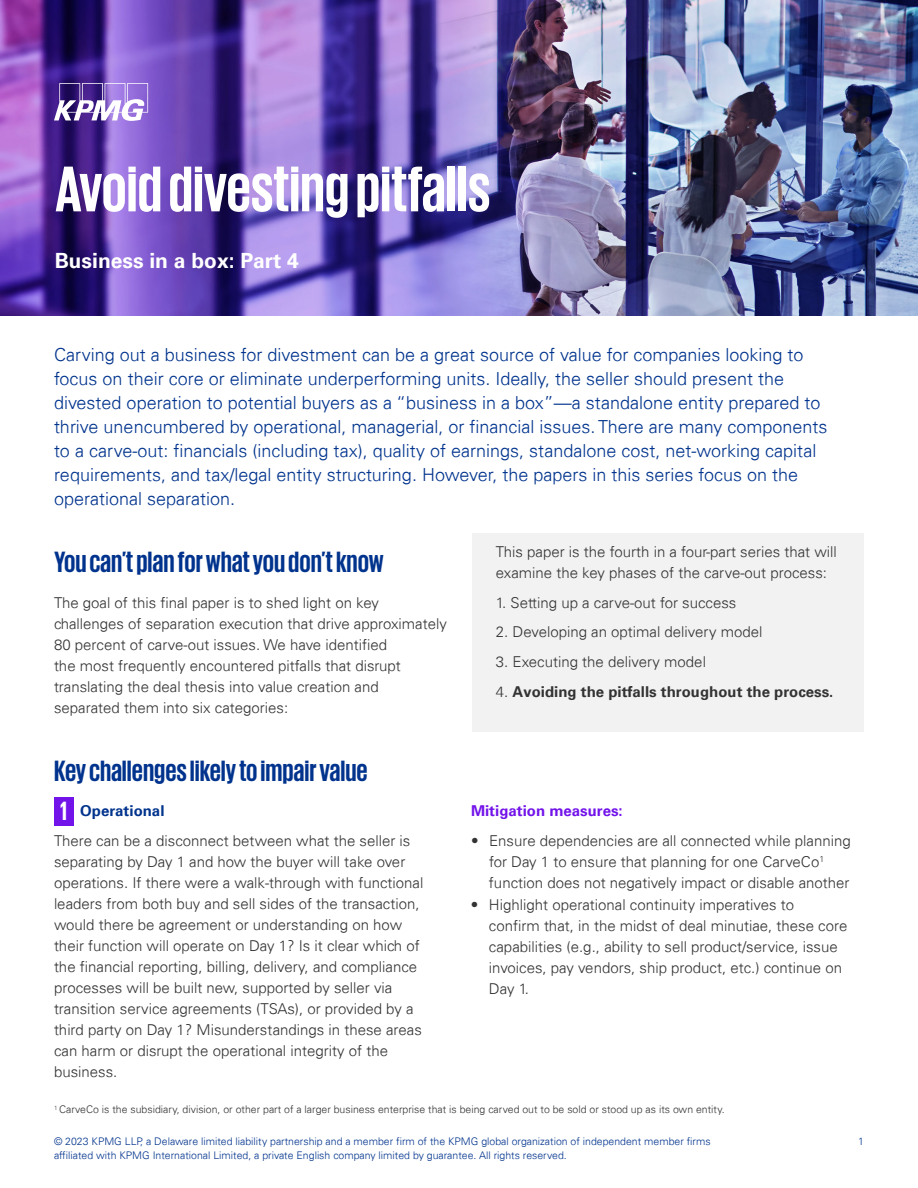
<style>
.page{position:relative;width:918px;height:1188px;background:#fff}
.page>*{position:absolute;margin:0;border:0;box-sizing:border-box;transform-origin:0 0}
.t1{font:700 66px "KPMG";color:#fff}
.t2{font:700 30px "KPMG";color:#00338d}
.t3{font:700 27px "KPMG";color:#fff}
.t4{font:700 21px "Univers";color:#fff}
.t5{font:300 18px/24px "Univers 45";color:#00338d}
.t6{font:300 15px/21px "Univers 45";color:#333}
.t7{font:700 15px "Univers";color:#333}
.t8{font:700 15px "Univers";color:#7213ea}
.t9{font:700 15px "Univers";color:#00338d}
.t10{font:300 10.5px "Univers 45";color:#00338d}
.t11{font:300 10.5px "Univers 45";color:#333}
.s1{font-family:"Univers 45";font-weight:300}
</style>
<div class="page">
<img style="left:0;top:0;width:918px;height:315px">
<svg style="left:54px;top:83px;width:94px;height:38px"></svg>
<div style="left:472px;top:533px;width:392px;height:199px;background:#f2f2f2"></div>
<div style="left:54px;top:797px;width:20px;height:29px;background:#7213ea"></div>
<h1 class="t1" style="left:55px;top:156px;width:437px">Avoid divesting pitfalls</h1>
<h3 class="t4" style="left:55px;top:248px;width:245px">Business in a box: Part 4</h3>
<p class="t5" style="left:54px;top:343px;width:775px">Carving out a business for divestment can be a great source of value for companies looking to focus on their core or eliminate underperforming units. Ideally, the seller should present the divested operation to potential buyers as a “business in a box”—a standalone entity prepared to thrive unencumbered by operational, managerial, or financial issues. There are many components to a carve-out: financials (including tax), quality of earnings, standalone cost, net-working capital requirements, and tax/legal entity structuring. However, the papers in this series focus on the operational separation.</p>
<h2 class="t2" style="left:54px;top:547px;width:331px">You can’t plan for what you don’t know</h2>
<p class="t6" style="left:54px;top:592px;width:394px">The goal of this final paper is to shed light on key challenges of separation execution that drive approximately 80 percent of carve-out issues. We have identified<br>the most frequently encountered pitfalls that disrupt translating the deal thesis into value creation and separated them into six categories:</p>
<h2 class="t2" style="left:54px;top:755px;width:315px">Key challenges likely to impair value</h2>
<p class="t9" style="left:80px;top:802px;width:86px">Operational</p>
<p class="t6" style="left:54px;top:830px;width:371px">There can be a disconnect between what the seller is separating by Day 1 and how the buyer will take over operations. If there were a walk-through with functional leaders from both buy and sell sides of the transaction, would there be agreement or understanding on how their function will operate on Day 1? Is it clear which of the financial reporting, billing, delivery, and compliance processes will be built new, supported by seller via transition service agreements (TSAs), or provided by a third party on Day 1? Misunderstandings in these areas can harm or disrupt the operational integrity of the business.</p>
<h3 class="t3" style="left:60px;top:797px;width:9px">1</h3>
<p class="t6" style="left:496px;top:541px;width:342px">This paper is the fourth in a four-part series that will examine the key phases of the carve-out process:</p>
<p class="t6" style="left:496px;top:592px;width:242px">1. Setting up a carve-out for success</p>
<p class="t6" style="left:496px;top:621px;width:268px">2. Developing an optimal delivery model</p>
<p class="t6" style="left:496px;top:651px;width:212px">3. Executing the delivery model</p>
<p class="t7" style="left:496px;top:682px;width:339px"><span class="s1">4.</span> Avoiding the pitfalls throughout the process.</p>
<p class="t8" style="left:471px;top:802px;width:153px">Mitigation measures:</p>
<p class="t6" style="left:489px;top:830px;width:363px;text-indent:-18px">• Ensure dependencies are all connected while planning for Day 1 to ensure that planning for one CarveCo<sup>1 </sup>function does not negatively impact or disable another</p>
<p class="t6" style="left:489px;top:894px;width:360px;text-indent:-18px">• Highlight operational continuity imperatives to confirm that, in the midst of deal minutiae, these core capabilities (e.g., ability to sell product/service, issue invoices, pay vendors, ship product, etc.) continue on Day 1.</p>
<p class="t11" style="left:54px;top:1103px;width:672px"><sup>1</sup> CarveCo is the subsidiary, division, or other part of a larger business enterprise that is being carved out to be sold or stood up as its own entity.</p>
<p class="t10" style="left:54px;top:1135px;width:658px">© 2023 KPMG LLP, a Delaware limited liability partnership and a member firm of the KPMG global organization of independent member firms</p>
<p class="t10" style="left:858px;top:1135px;width:7px">1</p>
<p class="t10" style="left:54px;top:1149px;width:514px">affiliated with KPMG International Limited, a private English company limited by guarantee. All rights reserved.</p>
</div>
